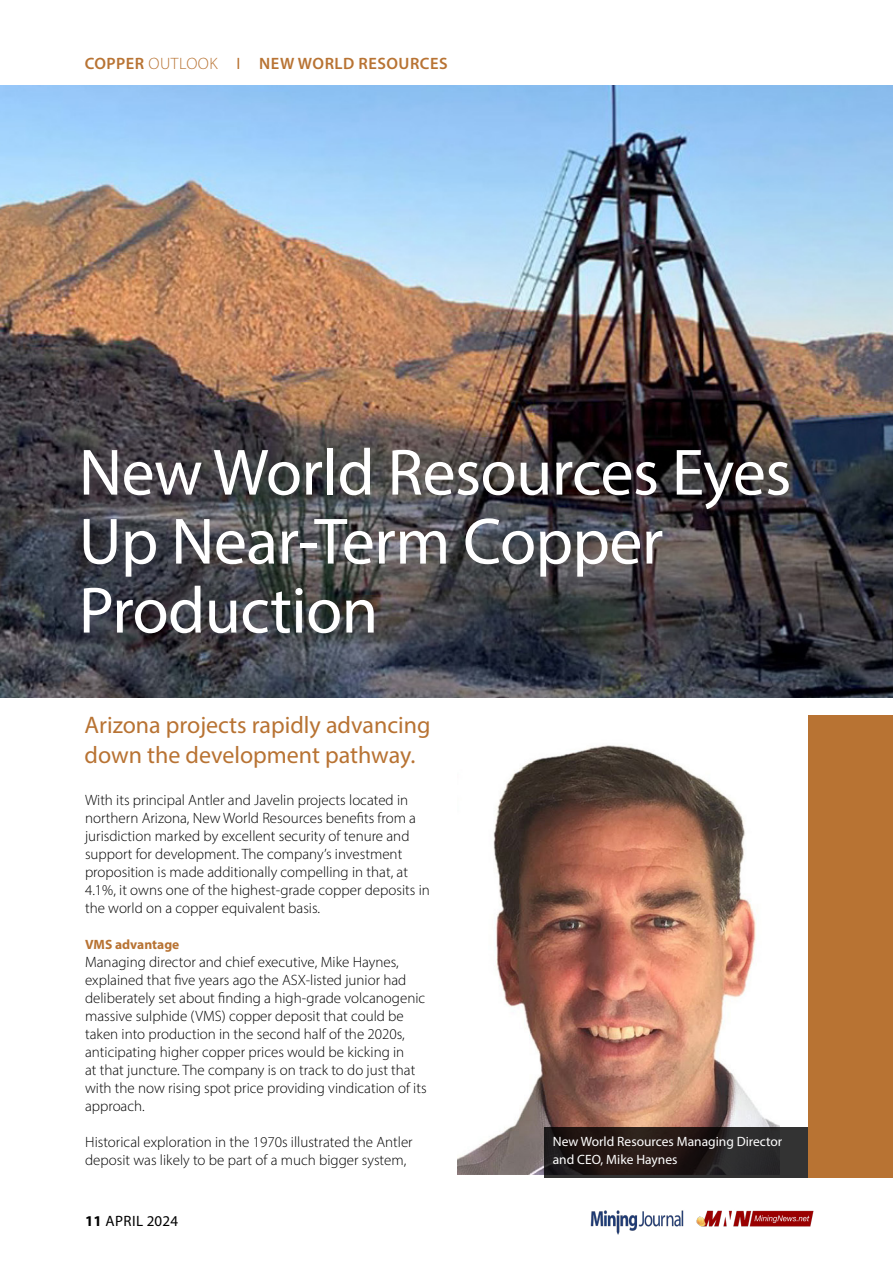
<style>
.page{position:relative;width:893px;height:1263px;background:#fff}
.page>*{position:absolute;margin:0;border:0;box-sizing:border-box;transform-origin:0 0}
.t1{font:66px/69px "Myriad Pro";letter-spacing:-.01em;color:#fff}
.t2{font:24px/30px "Myriad Pro";color:#b87333}
.t3{font:600 16.5px "Myriad Pro";letter-spacing:.03em;color:#b87333}
.t4{font:300 15px/18px "Myriad Pro";color:#000}
.t5{font:15px "Myriad Pro";letter-spacing:.03em;color:#000}
.t6{font:13.5px/18px "Myriad Pro";color:#fff}
.t7{font:700 13.5px "Myriad Pro";color:#b87333}
.s1{font-weight:300}
.s2{font-weight:400}
.s3{font-weight:700}
</style>
<div class="page">
<img style="left:696px;top:1210px;width:118px;height:17px">
<img style="left:590px;top:1210px;width:94px;height:25px">
<img style="left:0;top:85px;width:893px;height:612px">
<div style="left:799px;top:715px;width:94px;height:463px;background:#b87333"></div>
<div style="left:457px;top:715px;width:351px;height:463px;background:#fff"></div>
<img style="left:457px;top:745px;width:323px;height:430px">
<svg style="left:544px;top:1128px;width:264px;height:50px;background:#261f1e"></svg>
<p class="t3" style="left:85px;top:52px;width:365px">COPPER <span class="s1">OUTLOOK</span> <span class="s2">I</span> NEW WORLD RESOURCES</p>
<h1 class="t1" style="left:79px;top:437px;width:714px">New World Resources Eyes<br>Up Near-Term Copper<br>Production</h1>
<h2 class="t2" style="left:84px;top:710px;width:348px">Arizona projects rapidly advancing down the development pathway.</h2>
<p class="t4" style="left:85px;top:791px;width:346px">With its principal Antler and Javelin projects located in northern Arizona, New World Resources benefits from a jurisdiction marked by excellent security of tenure and support for development. The company’s investment proposition is made additionally compelling in that, at 4.1%, it owns one of the highest-grade copper deposits in the world on a copper equivalent basis.</p>
<p class="t7" style="left:85px;top:936px;width:96px">VMS advantage</p>
<p class="t4" style="left:85px;top:953px;width:343px">Managing director and chief executive, Mike Haynes, explained that five years ago the ASX-listed junior had deliberately set about finding a high-grade volcanogenic massive sulphide (VMS) copper deposit that could be taken into production in the second half of the 2020s, anticipating higher copper prices would be kicking in<br>at that juncture. The company is on track to do just that with the now rising spot price providing vindication of its approach.</p>
<p class="t4" style="left:85px;top:1133px;width:329px">Historical exploration in the 1970s illustrated the Antler deposit was likely to be part of a much bigger system,</p>
<p class="t5" style="left:85px;top:1211px;width:94px"><span class="s3">11</span> APRIL 2024</p>
<p class="t6" style="left:553px;top:1133px;width:231px">New World Resources Managing Director and CEO, Mike Haynes</p>
</div>
